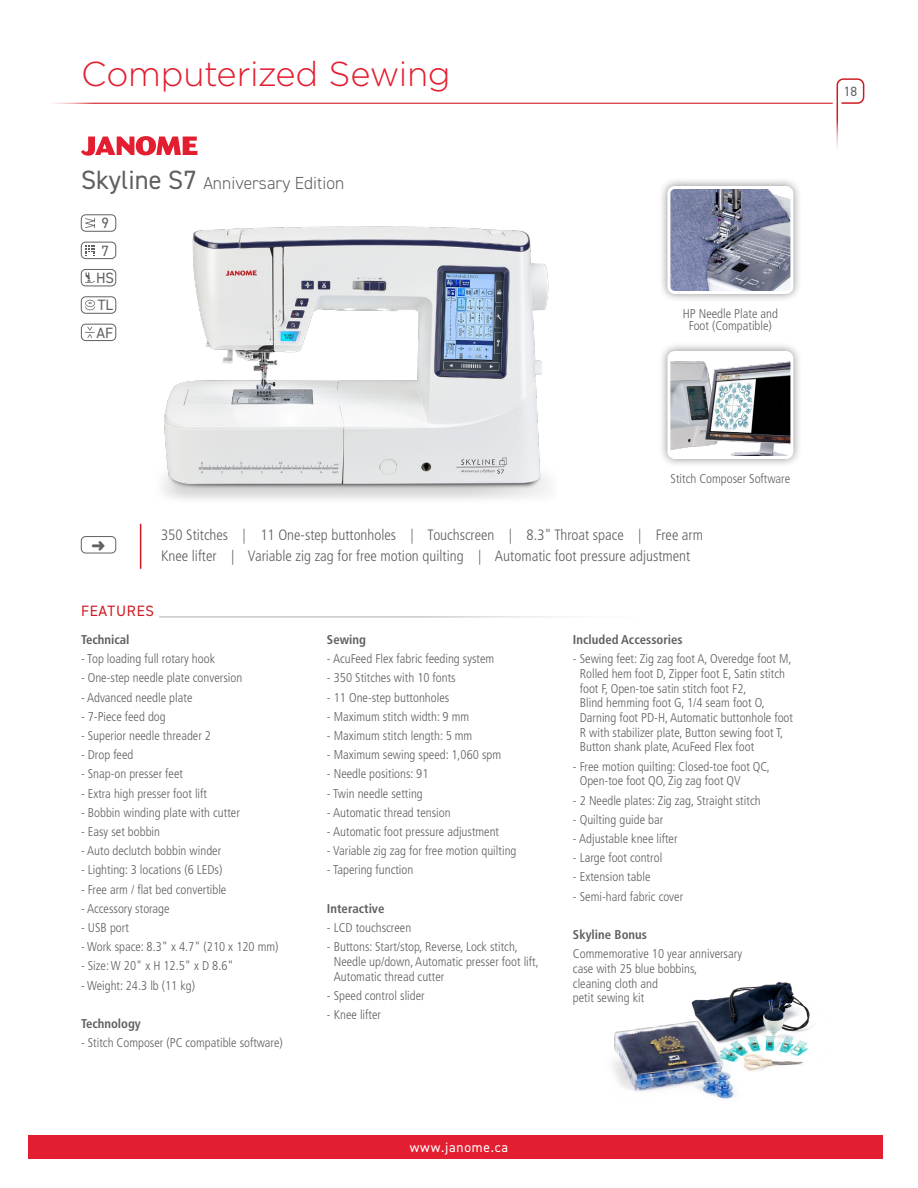
<style>
.page{position:relative;width:918px;height:1188px;background:#fff}
.page>*{position:absolute;margin:0;border:0;box-sizing:border-box;transform-origin:0 0}
.t1{font:300 34.5px "Gotham";letter-spacing:-.01em;color:#e31e30}
.t2{font:300 17.55px "DIN2014";color:#5f6062}
.t3{font:300 condensed 15px/21px "Frutiger LT Std";color:#5f6062}
.t4{font:15px/27.3px "DIN2014";color:#5f6062;text-align:center}
.t5{font:15px "DIN2014";letter-spacing:.05em;color:#ce1b22}
.t6{font:13.5px "DIN2014";letter-spacing:.06em;color:#fff}
.t7{font:13.5px "DIN2014";color:#5f6062}
.t8{font:300 condensed 12.75px/14.7px "Frutiger LT Std";color:#5f6062}
.t9{font:700 condensed 12.75px "Frutiger LT Std";color:#5f6062}
.s1{font-weight:400;font-size:26.55px}
</style>
<div class="page">
<div style="left:658px;top:177px;width:144px;height:126px;background:#000;opacity:.45"></div>
<img style="left:671px;top:187px;width:121px;height:103px">
<div style="left:667px;top:186px;width:126px;height:108px;border:3px solid #fff;border-radius:6px"></div>
<div style="left:658px;top:342px;width:144px;height:126px;background:#000;opacity:.45"></div>
<img style="left:671px;top:352px;width:121px;height:103px">
<div style="left:667px;top:351px;width:126px;height:108px;border:3px solid #fff;border-radius:6px"></div>
<img style="left:139px;top:226px;width:411px;height:301px">
<hr style="left:140px;top:524px;width:1px;height:45px;background:#ce1b22">
<div style="left:81px;top:536px;width:35px;height:17px;border:1px solid #5f6062;border-radius:4px"></div>
<div style="left:81px;top:214px;width:35px;height:18px;border:1px solid #5f6062;border-radius:4px"></div>
<svg style="left:85px;top:218px;width:10px;height:10px"></svg>
<div style="left:81px;top:242px;width:35px;height:17px;border:1px solid #5f6062;border-radius:4px"></div>
<svg style="left:85px;top:245px;width:10px;height:11px"></svg>
<div style="left:81px;top:269px;width:35px;height:17px;border:1px solid #5f6062;border-radius:4px"></div>
<svg style="left:85px;top:272px;width:10px;height:11px"></svg>
<div style="left:81px;top:297px;width:35px;height:17px;border:1px solid #5f6062;border-radius:4px"></div>
<svg style="left:85px;top:300px;width:10px;height:10px"></svg>
<div style="left:81px;top:324px;width:35px;height:17px;border:1px solid #5f6062;border-radius:4px"></div>
<svg style="left:85px;top:327px;width:10px;height:11px"></svg>
<hr style="left:159px;top:616px;width:521px;height:1px;background:#5f6062">
<img style="left:691px;top:981px;width:122px;height:90px">
<img style="left:613px;top:1018px;width:130px;height:81px">
<div style="left:28px;top:1136px;width:855px;height:24px;background:#e31e30"></div>
<svg style="left:81px;top:136px;width:116px;height:20px"></svg>
<hr style="left:39px;top:102px;width:794px;height:2px;background:#ce1b22">
<svg style="left:836px;top:78px;width:29px;height:71px"></svg>
<h1 class="t1" style="left:81px;top:52px;width:371px">Computerized Sewing</h1>
<h2 class="t2" style="left:81px;top:172px;width:265px"><span class="s1">Skyline S7</span> Anniversary Edition</h2>
<p class="t4" style="left:96px;top:209px;width:20px">9<br>7<br>HS<br>TL<br>AF</p>
<p class="t7" style="left:844px;top:83px;width:15px">18</p>
<p class="t8" style="left:683px;top:308px;width:97px;line-height:12px;text-align:center">HP Needle Plate and<br>Foot (Compatible)</p>
<p class="t8" style="left:671px;top:471px;width:121px">Stitch Composer Software</p>
<p class="t3" style="left:161px;top:524px;width:543px">350 Stitches | 11 One-step buttonholes | Touchscreen | 8.3" Throat space | Free arm<br>Knee lifter | Variable zig zag for free motion quilting | Automatic foot pressure adjustment</p>
<p class="t5" style="left:81px;top:602px;width:75px">FEATURES</p>
<p class="t9" style="left:81px;top:632px;width:50px">Technical</p>
<p class="t8" style="left:81px;top:652px;width:136px">- Top loading full rotary hook</p>
<p class="t8" style="left:81px;top:671px;width:163px">- One-step needle plate conversion</p>
<p class="t8" style="left:81px;top:690px;width:113px">- Advanced needle plate</p>
<p class="t8" style="left:81px;top:709px;width:86px">- 7-Piece feed dog</p>
<p class="t8" style="left:81px;top:728px;width:132px">- Superior needle threader 2</p>
<p class="t8" style="left:81px;top:748px;width:54px">- Drop feed</p>
<p class="t8" style="left:81px;top:767px;width:103px">- Snap-on presser feet</p>
<p class="t8" style="left:81px;top:786px;width:128px">- Extra high presser foot lift</p>
<p class="t8" style="left:81px;top:805px;width:160px">- Bobbin winding plate with cutter</p>
<p class="t8" style="left:81px;top:824px;width:81px">- Easy set bobbin</p>
<p class="t8" style="left:81px;top:844px;width:142px">- Auto declutch bobbin winder</p>
<p class="t8" style="left:81px;top:863px;width:143px">- Lighting: 3 locations (6 LEDs)</p>
<p class="t8" style="left:81px;top:882px;width:147px">- Free arm / flat bed convertible</p>
<p class="t8" style="left:81px;top:901px;width:90px">- Accessory storage</p>
<p class="t8" style="left:81px;top:920px;width:49px">- USB port</p>
<p class="t8" style="left:81px;top:940px;width:199px">- Work space: 8.3" x 4.7" (210 x 120 mm)</p>
<p class="t8" style="left:81px;top:959px;width:154px">- Size: W 20" x H 12.5" x D 8.6"</p>
<p class="t8" style="left:81px;top:978px;width:116px">- Weight: 24.3 lb (11 kg)</p>
<p class="t9" style="left:81px;top:1016px;width:61px">Technology</p>
<p class="t8" style="left:81px;top:1036px;width:203px">- Stitch Composer (PC compatible software)</p>
<p class="t9" style="left:327px;top:632px;width:40px">Sewing</p>
<p class="t8" style="left:327px;top:652px;width:169px">- AcuFeed Flex fabric feeding system</p>
<p class="t8" style="left:327px;top:671px;width:130px">- 350 Stitches with 10 fonts</p>
<p class="t8" style="left:327px;top:690px;width:124px">- 11 One-step buttonholes</p>
<p class="t8" style="left:327px;top:709px;width:144px">- Maximum stitch width: 9 mm</p>
<p class="t8" style="left:327px;top:728px;width:147px">- Maximum stitch length: 5 mm</p>
<p class="t8" style="left:327px;top:748px;width:176px">- Maximum sewing speed: 1,060 spm</p>
<p class="t8" style="left:327px;top:767px;width:103px">- Needle positions: 91</p>
<p class="t8" style="left:327px;top:786px;width:97px">- Twin needle setting</p>
<p class="t8" style="left:327px;top:805px;width:125px">- Automatic thread tension</p>
<p class="t8" style="left:327px;top:824px;width:174px">- Automatic foot pressure adjustment</p>
<p class="t8" style="left:327px;top:844px;width:191px">- Variable zig zag for free motion quilting</p>
<p class="t8" style="left:327px;top:863px;width:88px">- Tapering function</p>
<p class="t9" style="left:327px;top:901px;width:59px">Interactive</p>
<p class="t8" style="left:327px;top:920px;width:86px">- LCD touchscreen</p>
<p class="t8" style="left:334px;top:940px;width:206px;text-indent:-7px">- Buttons: Start/stop, Reverse, Lock stitch,<br>Needle up/down, Automatic presser foot lift,<br>Automatic thread cutter</p>
<p class="t8" style="left:327px;top:988px;width:99px">- Speed control slider</p>
<p class="t8" style="left:327px;top:1007px;width:56px">- Knee lifter</p>
<p class="t9" style="left:573px;top:632px;width:111px">Included Accessories</p>
<p class="t8" style="left:580px;top:652px;width:215px;text-indent:-7px">- Sewing feet: Zig zag foot A, Overedge foot M, Rolled hem foot D, Zipper foot E, Satin stitch foot F, Open-toe satin stitch foot F2,<br>Blind hemming foot G, 1/4 seam foot O, Darning foot PD-H, Automatic buttonhole foot R with stabilizer plate, Button sewing foot T, Button shank plate, AcuFeed Flex foot</p>
<p class="t8" style="left:580px;top:759px;width:192px;text-indent:-7px">- Free motion quilting: Closed-toe foot QC,<br>Open-toe foot QO, Zig zag foot QV</p>
<p class="t8" style="left:573px;top:793px;width:189px">- 2 Needle plates: Zig zag, Straight stitch</p>
<p class="t8" style="left:573px;top:812px;width:92px">- Quilting guide bar</p>
<p class="t8" style="left:573px;top:831px;width:106px">- Adjustable knee lifter</p>
<p class="t8" style="left:573px;top:851px;width:91px">- Large foot control</p>
<p class="t8" style="left:573px;top:870px;width:79px">- Extension table</p>
<p class="t8" style="left:573px;top:889px;width:112px">- Semi-hard fabric cover</p>
<p class="t9" style="left:573px;top:927px;width:75px">Skyline Bonus</p>
<p class="t8" style="left:573px;top:947px;width:171px">Commemorative 10 year anniversary case with 25 blue bobbins,<br>cleaning cloth and<br>petit sewing kit</p>
<p class="t6" style="left:410px;top:1139px;width:100px">www.janome.ca</p>
</div>
